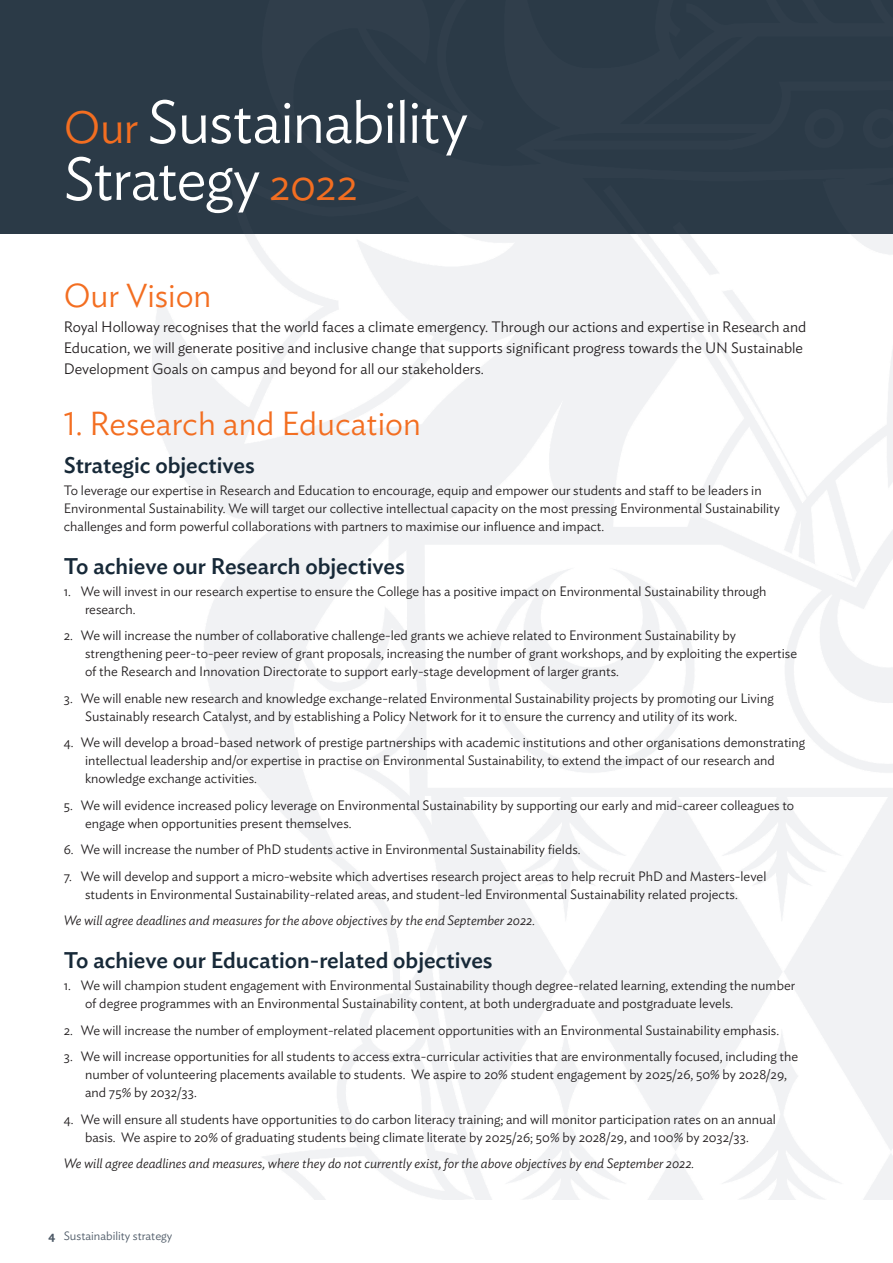
<style>
.page{position:relative;width:893px;height:1263px;background:#fff}
.page>*{position:absolute;margin:0;border:0;box-sizing:border-box;transform-origin:0 0}
.Heading_1{font:300 60px/57px "Ideal Sans";letter-spacing:-.02em;color:#fff}
.Subhead_1{font:300 33px "Ideal Sans";color:#f36e21}
.Subhead_2{font:500 22.5px "Ideal Sans";color:#172938}
.Body_copy{font:300 15px/21px "Ideal Sans";color:#231f20}
.Bullet_1_Number{font:300 13.5px/18px "Ideal Sans";color:#231f20}
.Body_copy-2{font:300 13.5px/18px "Ideal Sans";color:#231f20}
.Body_copy-3{font:italic 300 13.5px "Ideal Sans";color:#231f20}
.t1{font:300 12px "Ideal Sans";color:#4e5a67}
.s1{font-size:45px;color:#f36e21}
.s2{font-weight:600}
</style>
<div class="page">
<div style="left:0;top:0;width:893px;height:234px;background:#2b3a47"></div>
<p class="Heading_1" style="left:64px;top:88px;width:406px"><span class="s1">Our</span> Sustainability<br>Strategy <span class="s1">2022</span></p>
<p class="Subhead_1" style="left:64px;top:270px;width:149px">Our Vision</p>
<p class="Body_copy" style="left:64px;top:315px;width:744px">Royal Holloway recognises that the world faces a climate emergency. Through our actions and expertise in Research and<br>Education, we will generate positive and inclusive change that supports significant progress towards the UN Sustainable<br>Development Goals on campus and beyond for all our stakeholders.</p>
<p class="Subhead_1" style="left:64px;top:398px;width:359px">1. Research and Education</p>
<p class="Subhead_2" style="left:64px;top:448px;width:192px">Strategic objectives</p>
<p class="Body_copy-2" style="left:64px;top:480px;width:718px">To leverage our expertise in Research and Education to encourage, equip and empower our students and staff to be leaders in<br>Environmental Sustainability. We will target our collective intellectual capacity on the most pressing Environmental Sustainability challenges and form powerful collaborations with partners to maximise our influence and impact.</p>
<p class="Subhead_2" style="left:64px;top:548px;width:342px">To achieve our Research objectives</p>
<p class="Bullet_1_Number" style="left:85px;top:581px;width:683px;text-indent:-21px">1. We will invest in our research expertise to ensure the College has a positive impact on Environmental Sustainability through research.</p>
<p class="Bullet_1_Number" style="left:85px;top:625px;width:713px;text-indent:-21px">2. We will increase the number of collaborative challenge-led grants we achieve related to Environment Sustainability by strengthening peer-to-peer review of grant proposals, increasing the number of grant workshops, and by exploiting the expertise of the Research and Innovation Directorate to support early-stage development of larger grants.</p>
<p class="Bullet_1_Number" style="left:85px;top:688px;width:690px;text-indent:-21px">3. We will enable new research and knowledge exchange-related Environmental Sustainability projects by promoting our Living<br>Sustainably research Catalyst, and by establishing a Policy Network for it to ensure the currency and utility of its work.</p>
<p class="Bullet_1_Number" style="left:85px;top:732px;width:722px;text-indent:-21px">4. We will develop a broad-based network of prestige partnerships with academic institutions and other organisations demonstrating intellectual leadership and/or expertise in practise on Environmental Sustainability, to extend the impact of our research and knowledge exchange activities.</p>
<p class="Bullet_1_Number" style="left:85px;top:795px;width:711px;text-indent:-21px">5. We will evidence increased policy leverage on Environmental Sustainability by supporting our early and mid-career colleagues to engage when opportunities present themselves.</p>
<p class="Bullet_1_Number" style="left:64px;top:839px;width:518px">6. We will increase the number of PhD students active in Environmental Sustainability fields.</p>
<p class="Bullet_1_Number" style="left:64px;top:866px;width:704px;text-align:center">7. We will develop and support a micro-website which advertises research project areas to help recruit PhD and Masters-level students in Environmental Sustainability-related areas, and student-led Environmental Sustainability related projects.</p>
<p class="Body_copy-3" style="left:64px;top:910px;width:473px">We will agree deadlines and measures for the above objectives by the end September 2022.</p>
<p class="Subhead_2" style="left:64px;top:943px;width:430px">To achieve our Education-related objectives</p>
<p class="Bullet_1_Number" style="left:85px;top:975px;width:712px;text-indent:-21px">1. We will champion student engagement with Environmental Sustainability though degree-related learning, extending the number of degree programmes with an Environmental Sustainability content, at both undergraduate and postgraduate levels.</p>
<p class="Bullet_1_Number" style="left:64px;top:1020px;width:717px">2. We will increase the number of employment-related placement opportunities with an Environmental Sustainability emphasis.</p>
<p class="Bullet_1_Number" style="left:85px;top:1046px;width:715px;text-indent:-21px">3. We will increase opportunities for all students to access extra-curricular activities that are environmentally focused, including the number of volunteering placements available to students. We aspire to 20% student engagement by 2025/26, 50% by 2028/29, and 75% by 2032/33.</p>
<p class="Bullet_1_Number" style="left:64px;top:1109px;width:714px;text-align:center">4. We will ensure all students have opportunities to do carbon literacy training; and will monitor participation rates on an annual basis. We aspire to 20% of graduating students being climate literate by 2025/26; 50% by 2028/29, and 100% by 2032/33.</p>
<p class="Body_copy-3" style="left:64px;top:1153px;width:632px">We will agree deadlines and measures, where they do not currently exist, for the above objectives by end September 2022.</p>
<p class="t1" style="left:49px;top:1227px;width:125px"><span class="s2">4</span> Sustainability strategy</p>
</div>
